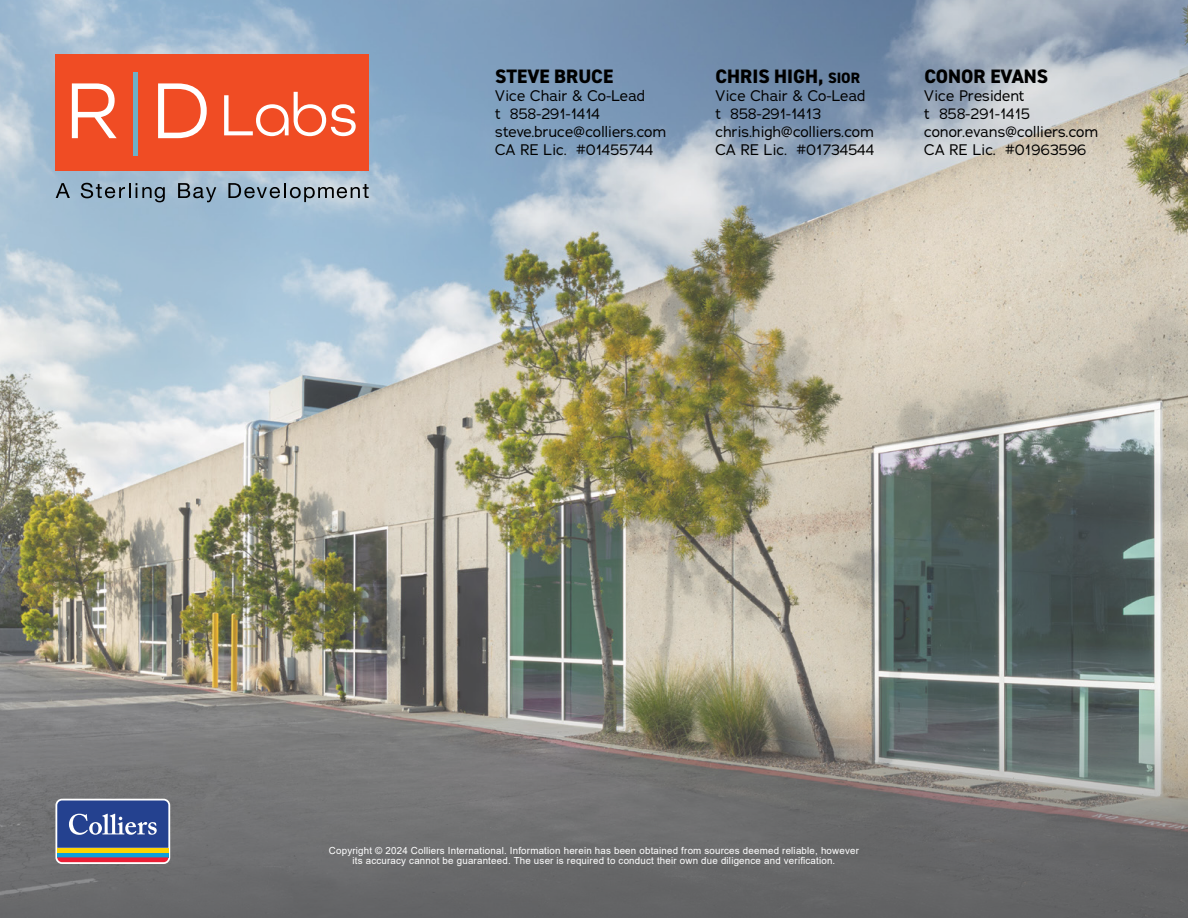
<style>
.page{position:relative;width:1188px;height:918px;background:#fff}
.page>*{position:absolute;margin:0;border:0;box-sizing:border-box;transform-origin:0 0}
.t1{font:800 19.5px "DIN2014";color:#000}
.t2{font:15px/18px "Adrianna";letter-spacing:.01em;color:#000}
.t3{font:9.75px/10.5px "Arial";letter-spacing:.02em;color:#fff;text-align:center}
.s1{font-size:15px}
</style>
<div class="page">
<img style="left:0;top:0;width:1188px;height:528px">
<div style="left:55px;top:54px;width:314px;height:117px;background:#f04c24"></div>
<svg style="left:224px;top:92px;width:132px;height:44px"></svg>
<svg style="left:72px;top:83px;width:45px;height:55px"></svg>
<div style="left:133px;top:72px;width:5px;height:84px;background:#6fb0c7"></div>
<svg style="left:158px;top:83px;width:49px;height:55px"></svg>
<svg style="left:56px;top:183px;width:14px;height:15px"></svg>
<svg style="left:81px;top:183px;width:49px;height:15px"></svg>
<svg style="left:136px;top:183px;width:29px;height:19px"></svg>
<svg style="left:178px;top:183px;width:38px;height:19px"></svg>
<svg style="left:228px;top:183px;width:141px;height:19px;background:#8c9ca9"></svg>
<img style="left:0;top:528px;width:1188px;height:390px">
<svg style="left:55px;top:799px;width:115px;height:65px"></svg>
<hr style="left:57px;top:853px;width:111px;height:4px;background:#0f9ed9">
<div style="left:57px;top:848px;width:111px;height:5px;background:#fed402"></div>
<svg style="left:57px;top:857px;width:111px;height:5px"></svg>
<svg style="left:57px;top:801px;width:111px;height:47px;background:#3d579b"></svg>
<h1 class="t1" style="left:495px;top:64px;width:119px">STEVE BRUCE</h1>
<p class="t2" style="left:495px;top:87px;width:172px">Vice Chair &amp; Co-Lead<br>t 858-291-1414 steve.bruce@colliers.com<br>CA RE Lic. #01455744</p>
<h1 class="t1" style="left:716px;top:64px;width:146px">CHRIS HIGH, <span class="s1">SIOR</span></h1>
<p class="t2" style="left:715px;top:87px;width:160px">Vice Chair &amp; Co-Lead t 858-291-1413 chris.high@colliers.com<br>CA RE Lic. #01734544</p>
<h1 class="t1" style="left:924px;top:64px;width:125px">CONOR EVANS</h1>
<p class="t2" style="left:924px;top:87px;width:175px">Vice President<br>t 858-291-1415 conor.evans@colliers.com<br>CA RE Lic. #01963596</p>
<p class="t3" style="left:329px;top:845px;width:532px">Copyright © 2024 Colliers International. Information herein has been obtained from sources deemed reliable, however its accuracy cannot be guaranteed. The user is required to conduct their own due diligence and verification.</p>
</div>
